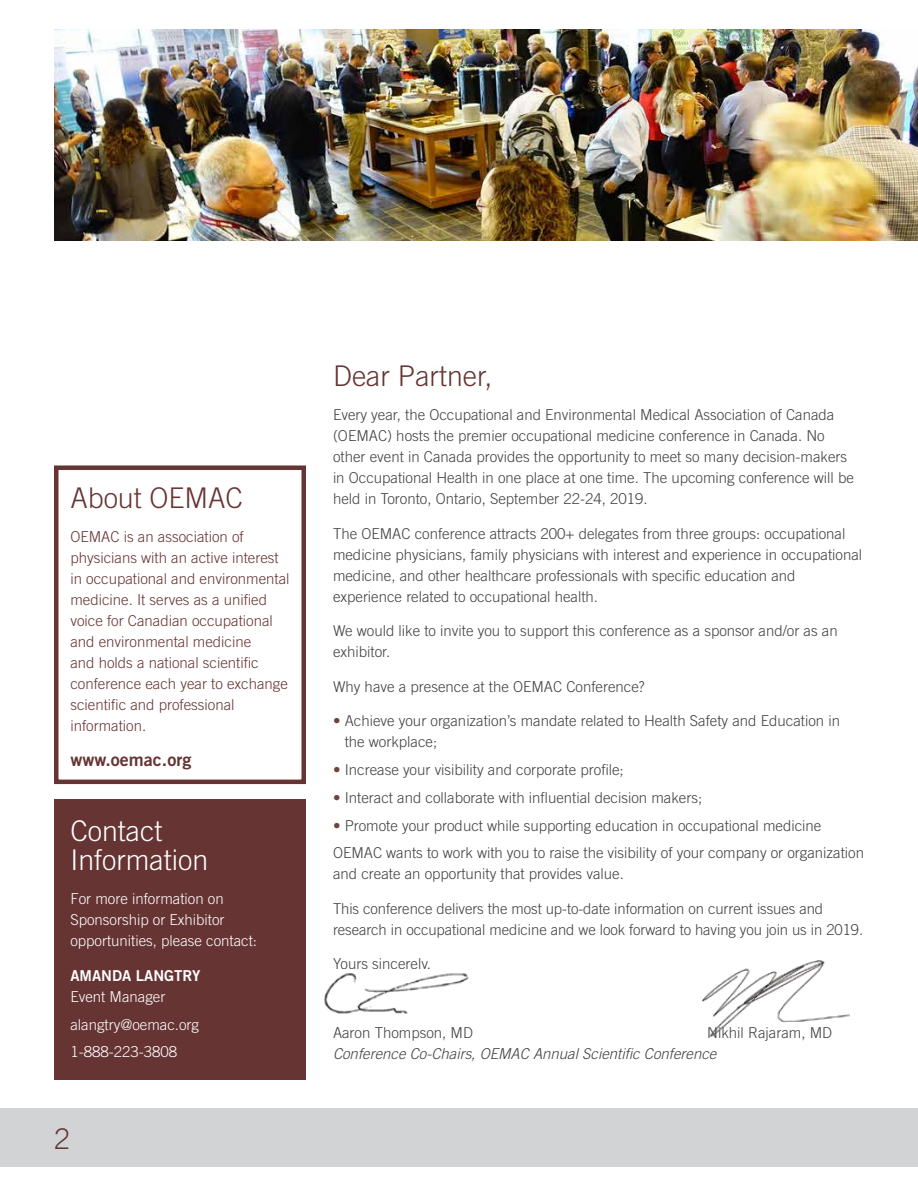
<style>
.page{position:relative;width:918px;height:1188px;background:#fff}
.page>*{position:absolute;margin:0;border:0;box-sizing:border-box;transform-origin:0 0}
.t1{font:300 28.5px "Trade Gothic";color:#663433}
.t2{font:300 28.5px/28.5px "Trade Gothic";color:#fff}
.t3{font:18px "Trade Gothic Bold Two";color:#663433}
.t4{font:300 15px/21px "Trade Gothic";color:#414042}
.t5{font:300 15px/21px "Trade Gothic";color:#663433}
.t6{font:300 15px/21px "Trade Gothic";color:#fff}
.t7{font:italic 300 15px "Trade Gothic";color:#414042}
.t8{font:15px "Trade Gothic Bold Two";color:#fff}
.s1{color:#71423f}
</style>
<div class="page">
<div style="left:0;top:1108px;width:918px;height:58px;background:#d1d3d4"></div>
<img style="left:702px;top:960px;width:148px;height:76px">
<img style="left:324px;top:973px;width:145px;height:41px">
<div style="left:54px;top:799px;width:252px;height:281px;background:#663433"></div>
<div style="left:54px;top:465px;width:252px;height:319px;border:4px solid #663433"></div>
<img style="left:54px;top:29px;width:864px;height:211px">
<h1 class="t1" style="left:70px;top:481px;width:174px">About OEMAC</h1>
<p class="t5" style="left:70px;top:526px;width:221px">OEMAC is an association of physicians with an active interest in occupational and environmental medicine. It serves as a unified voice for Canadian occupational and environmental medicine<br>and holds a national scientific conference each year to exchange scientific and professional information.</p>
<p class="t3" style="left:70px;top:748px;width:122px">www.oemac.org</p>
<h1 class="t2" style="left:70px;top:817px;width:139px">Contact<br>Information</h1>
<p class="t6" style="left:70px;top:888px;width:188px">For more information on<br>Sponsorship or Exhibitor opportunities, please contact:</p>
<p class="t8" style="left:70px;top:966px;width:132px">AMANDA LANGTRY</p>
<p class="t6" style="left:70px;top:982px;width:130px;line-height:27.8px">Event Manager alangtry@oemac.org<br>1-888-223-3808</p>
<h1 class="t1" style="left:54px;top:1122px;width:17px">2</h1>
<h1 class="t1" style="left:333px;top:359px;width:161px">Dear Partner,</h1>
<p class="t4" style="left:333px;top:404px;width:522px">Every year, the Occupational and Environmental Medical Association of Canada (OEMAC) hosts the premier occupational medicine conference in Canada. No other event in Canada provides the opportunity to meet so many decision-makers in Occupational Health in one place at one time. The upcoming conference will be held in Toronto, Ontario, September 22-24, 2019.</p>
<p class="t4" style="left:333px;top:523px;width:531px">The OEMAC conference attracts 200+ delegates from three groups: occupational medicine physicians, family physicians with interest and experience in occupational medicine, and other healthcare professionals with specific education and experience related to occupational health.</p>
<p class="t4" style="left:333px;top:620px;width:506px">We would like to invite you to support this conference as a sponsor and/or as an exhibitor.</p>
<p class="t4" style="left:333px;top:676px;width:313px">Why have a presence at the OEMAC Conference?</p>
<p class="t4" style="left:345px;top:710px;width:497px;text-indent:-12px"><span class="s1">•</span> Achieve your organization’s mandate related to Health Safety and Education in the workplace;</p>
<p class="t4" style="left:333px;top:759px;width:292px"><span class="s1">•</span> Increase your visibility and corporate profile;</p>
<p class="t4" style="left:333px;top:787px;width:371px"><span class="s1">•</span> Interact and collaborate with influential decision makers;</p>
<p class="t4" style="left:333px;top:811px;width:533px;line-height:27.8px"><span class="s1">•</span> Promote your product while supporting education in occupational medicine<br>OEMAC wants to work with you to raise the visibility of your company or organization</p>
<p class="t4" style="left:333px;top:863px;width:292px">and create an opportunity that provides value.</p>
<p class="t4" style="left:333px;top:898px;width:532px">This conference delivers the most up-to-date information on current issues and research in occupational medicine and we look forward to having you join us in 2019.</p>
<p class="t4" style="left:333px;top:953px;width:100px">Yours sincerely,</p>
<p class="t4" style="left:333px;top:1022px;width:142px">Aaron Thompson, MD</p>
<p class="t4" style="left:707px;top:1022px;width:126px">Nikhil Rajaram, MD</p>
<p class="t7" style="left:333px;top:1045px;width:385px">Conference Co-Chairs, OEMAC Annual Scientific Conference</p>
</div>
